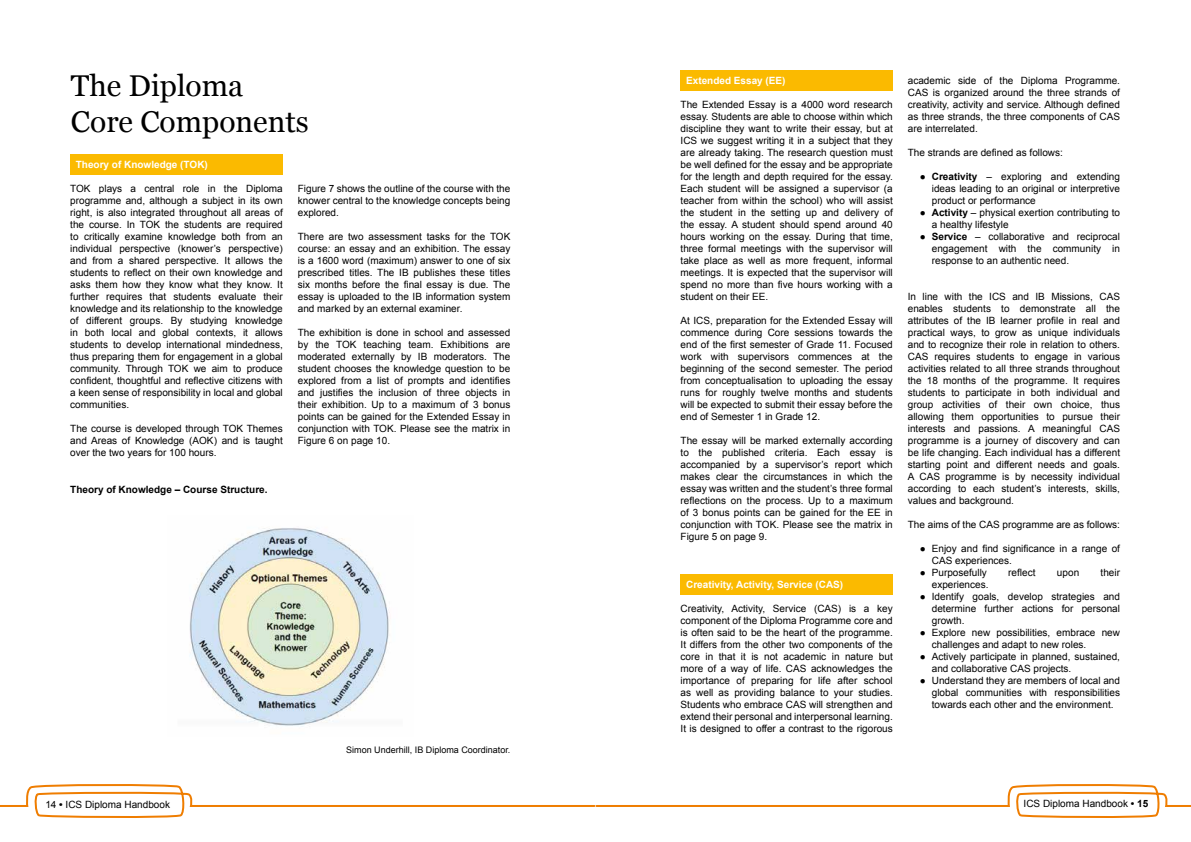
<style>
.page{position:relative;width:1191px;height:842px;background:#fff}
.page>*{position:absolute;margin:0;border:0;box-sizing:border-box;transform-origin:0 0}
.t1{font:30px/36px "Georgia";color:#000}
.t2{font:10px/12px "Arial";color:#000;text-align:justify}
.t3{font:700 10px "Arial";color:#fff}
.t4{font:700 10px "Arial";color:#000}
.t5{font:9px "Arial";color:#000}
.s1{font-family:"Georgia"}
.s2{font-weight:700}
</style>
<div class="page">
<svg style="left:0;top:784px;width:1191px;height:34px"></svg>
<div style="left:70px;top:155px;width:213px;height:20px;background:#fbba00"></div>
<div style="left:680px;top:71px;width:212px;height:20px;background:#fbba00"></div>
<div style="left:680px;top:574px;width:212px;height:21px;background:#fbba00"></div>
<img style="left:189px;top:528px;width:201px;height:198px">
<h1 class="t1" style="left:71px;top:66px;width:239px">The Diploma<br>Core Components</h1>
<p class="t3" style="left:76px;top:158px;width:134px">Theory of Knowledge (TOK)</p>
<p class="t2" style="left:70px;top:183px;width:214px">TOK plays a central role in the Diploma programme and, although a subject in its own right, is also integrated throughout all areas of the course. In TOK the students are required to critically examine knowledge both from an individual perspective (knower’s perspective) and from a shared perspective. It allows the students to reflect on their own knowledge and asks them how they know what they know. It further requires that students evaluate their knowledge and its relationship to the knowledge of different groups. By studying knowledge in both local and global contexts, it allows students to develop international mindedness, thus preparing them for engagement in a global community. Through TOK we aim to produce confident, thoughtful and reflective citizens with a keen sense of responsibility in local and global communities.</p>
<p class="t2" style="left:70px;top:423px;width:214px">The course is developed through TOK Themes and Areas of Knowledge (AOK) and is taught over the two years for 100 hours.</p>
<p class="t2" style="left:298px;top:183px;width:214px">Figure 7 shows the outline of the course with the knower central to the knowledge concepts being explored.</p>
<p class="t2" style="left:298px;top:231px;width:214px">There are two assessment tasks for the TOK course: an essay and an exhibition. The essay is a 1600 word (maximum) answer to one of six prescribed titles. The IB publishes these titles six months before the final essay is due. The essay is uploaded to the IB information system and marked by an external examiner.</p>
<p class="t2" style="left:298px;top:327px;width:214px">The exhibition is done in school and assessed by the TOK teaching team. Exhibitions are moderated externally by IB moderators. The student chooses the knowledge question to be explored from a list of prompts and identifies and justifies the inclusion of three objects in their exhibition. Up to a maximum of 3 bonus points can be gained for the Extended Essay in conjunction with TOK. Please see the matrix in Figure 6 on page 10.</p>
<p class="t4" style="left:70px;top:483px;width:199px">Theory of Knowledge – Course Structure.</p>
<p class="t5" style="left:346px;top:744px;width:166px">Simon Underhill, IB Diploma Coordinator.</p>
<p class="t3" style="left:686px;top:74px;width:101px">Extended Essay (EE)</p>
<p class="t2" style="left:680px;top:99px;width:214px">The Extended Essay is a 4000 word research essay. Students are able to choose within which discipline they want to write their essay, but at ICS we suggest writing it in a subject that they are already taking. The research question must be well defined for the essay and be appropriate for the length and depth required for the essay.<br>Each student will be assigned a supervisor (a teacher from within the school) who will assist the student in the setting up and delivery of the essay. A student should spend around 40 hours working on the essay. During that time, three formal meetings with the supervisor will take place as well as more frequent, informal meetings. It is expected that the supervisor will spend no more than five hours working with a student on their EE.</p>
<p class="t2" style="left:680px;top:315px;width:214px">At ICS, preparation for the Extended Essay will commence during Core sessions towards the end of the first semester of Grade 11. Focused work with supervisors commences at the beginning of the second semester. The period from conceptualisation to uploading the essay runs for roughly twelve months and students will be expected to submit their essay before the end of Semester 1 in Grade 12.</p>
<p class="t2" style="left:680px;top:435px;width:214px">The essay will be marked externally according to the published criteria. Each essay is accompanied by a supervisor’s report which makes clear the circumstances in which the essay was written and the student’s three formal reflections on the process. Up to a maximum of 3 bonus points can be gained for the EE in conjunction with TOK. Please see the matrix in Figure 5 on page 9.</p>
<p class="t3" style="left:686px;top:578px;width:159px">Creativity, Activity, Service (CAS)</p>
<p class="t2" style="left:680px;top:603px;width:214px">Creativity, Activity, Service (CAS) is a key component of the Diploma Programme core and is often said to be the heart of the programme.<br>It differs from the other two components of the core in that it is not academic in nature but more of a way of life. CAS acknowledges the importance of preparing for life after school as well as providing balance to your studies.<br>Students who embrace CAS will strengthen and extend their personal and interpersonal learning.<br>It is designed to offer a contrast to the rigorous</p>
<p class="t2" style="left:908px;top:75px;width:214px">academic side of the Diploma Programme.<br>CAS is organized around the three strands of creativity, activity and service. Although defined as three strands, the three components of CAS are interrelated.</p>
<p class="t2" style="left:908px;top:147px;width:157px">The strands are defined as follows:</p>
<p class="t2" style="left:932px;top:171px;width:190px;text-indent:-12px"><span class="s1">●</span> <span class="s2">Creativity</span> – exploring and extending ideas leading to an original or interpretive product or performance</p>
<p class="t2" style="left:932px;top:207px;width:190px;text-indent:-12px"><span class="s1">●</span> <span class="s2">Activity</span> – physical exertion contributing to a healthy lifestyle</p>
<p class="t2" style="left:932px;top:231px;width:190px;text-indent:-12px"><span class="s1">●</span> <span class="s2">Service</span> – collaborative and reciprocal engagement with the community in response to an authentic need.</p>
<p class="t2" style="left:908px;top:291px;width:214px">In line with the ICS and IB Missions, CAS enables students to demonstrate all the attributes of the IB learner profile in real and practical ways, to grow as unique individuals and to recognize their role in relation to others.<br>CAS requires students to engage in various activities related to all three strands throughout the 18 months of the programme. It requires students to participate in both individual and group activities of their own choice, thus allowing them opportunities to pursue their interests and passions. A meaningful CAS programme is a journey of discovery and can be life changing. Each individual has a different starting point and different needs and goals.<br>A CAS programme is by necessity individual according to each student’s interests, skills, values and background.</p>
<p class="t2" style="left:908px;top:519px;width:214px">The aims of the CAS programme are as follows:</p>
<p class="t2" style="left:932px;top:543px;width:190px;text-indent:-12px"><span class="s1">●</span> Enjoy and find significance in a range of<br>CAS experiences.</p>
<p class="t2" style="left:920px;top:567px;width:69px"><span class="s1">●</span> Purposefully</p>
<p class="t2" style="left:1008px;top:567px;width:29px">reflect</p>
<p class="t2" style="left:1057px;top:567px;width:24px">upon</p>
<p class="t2" style="left:1100px;top:567px;width:21px">their</p>
<p class="t2" style="left:932px;top:579px;width:58px">experiences.</p>
<p class="t2" style="left:932px;top:591px;width:190px;text-indent:-12px"><span class="s1">●</span> Identify goals, develop strategies and determine further actions for personal growth.</p>
<p class="t2" style="left:932px;top:627px;width:190px;text-indent:-12px"><span class="s1">●</span> Explore new possibilities, embrace new challenges and adapt to new roles.</p>
<p class="t2" style="left:932px;top:651px;width:190px;text-indent:-12px"><span class="s1">●</span> Actively participate in planned, sustained, and collaborative CAS projects.</p>
<p class="t2" style="left:932px;top:675px;width:190px;text-indent:-12px"><span class="s1">●</span> Understand they are members of local and global communities with responsibilities towards each other and the environment.</p>
<p class="t2" style="left:45px;top:798px;width:126px">14 <span class="s2">•</span> ICS Diploma Handbook</p>
<p class="t2" style="left:1023px;top:797px;width:126px">ICS Diploma Handbook <span class="s2">• 15</span></p>
</div>
